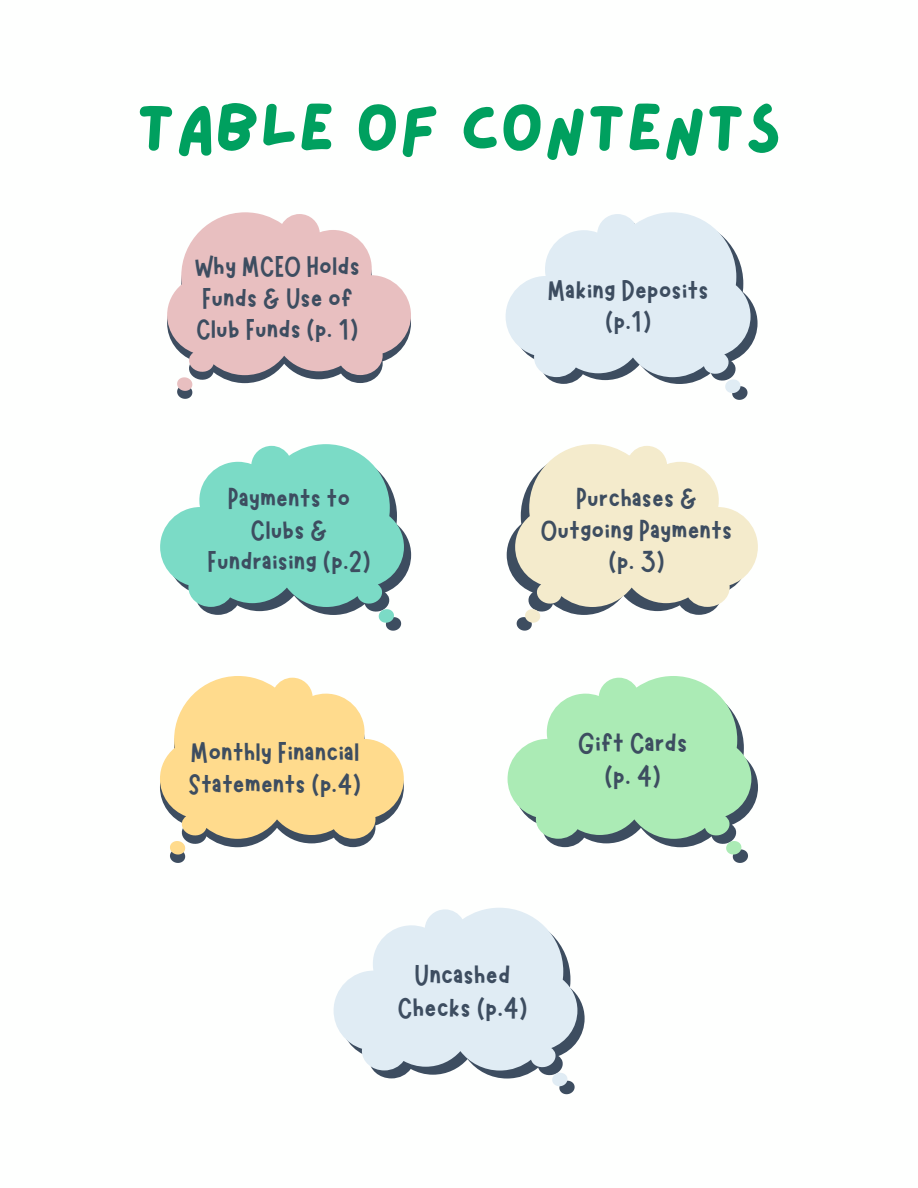
<style>
.page{position:relative;width:918px;height:1188px;background:#fff}
.page>*{position:absolute;margin:0;border:0;box-sizing:border-box;transform-origin:0 0}
.t1{font:67.8px "Lazydog";color:#00a05f}
.t2{font:30.6px/32.7px "Marykate";color:#3d4d60;text-align:center}
.t3{font:30px/31.5px "Marykate";color:#3d4d60;text-align:center}
</style>
<div class="page">
<svg style="left:506px;top:212px;width:252px;height:188px"></svg>
<svg style="left:167px;top:212px;width:244px;height:187px"></svg>
<svg style="left:160px;top:444px;width:251px;height:187px"></svg>
<svg style="left:508px;top:676px;width:250px;height:187px"></svg>
<svg style="left:160px;top:676px;width:244px;height:187px"></svg>
<svg style="left:507px;top:444px;width:251px;height:187px"></svg>
<svg style="left:334px;top:908px;width:251px;height:187px"></svg>
<p class="t1" style="left:136px;top:96px;width:647px">TABLE OF CONTENTS</p>
<p class="t3" style="left:195px;top:248px;width:167px;text-align:left">Why MCEO Holds<br>Funds &amp; Use of<br>Club Funds (p. 1)</p>
<p class="t3" style="left:208px;top:480px;width:165px">Payments to<br>Clubs &amp;<br>Fundraising (p.2)</p>
<p class="t3" style="left:188px;top:734px;width:174px;text-align:left">Monthly Financial<br>Statements (p.4)</p>
<p class="t3" style="left:548px;top:272px;width:163px">Making Deposits (p.1)</p>
<p class="t3" style="left:541px;top:480px;width:193px">Purchases &amp;<br>Outgoing Payments (p. 3)</p>
<p class="t2" style="left:578px;top:724px;width:111px">Gift Cards</p>
<p class="t2" style="left:604px;top:756px;width:58px">(p. 4)</p>
<p class="t2" style="left:398px;top:956px;width:132px">Uncashed<br>Checks (p.4)</p>
</div>
